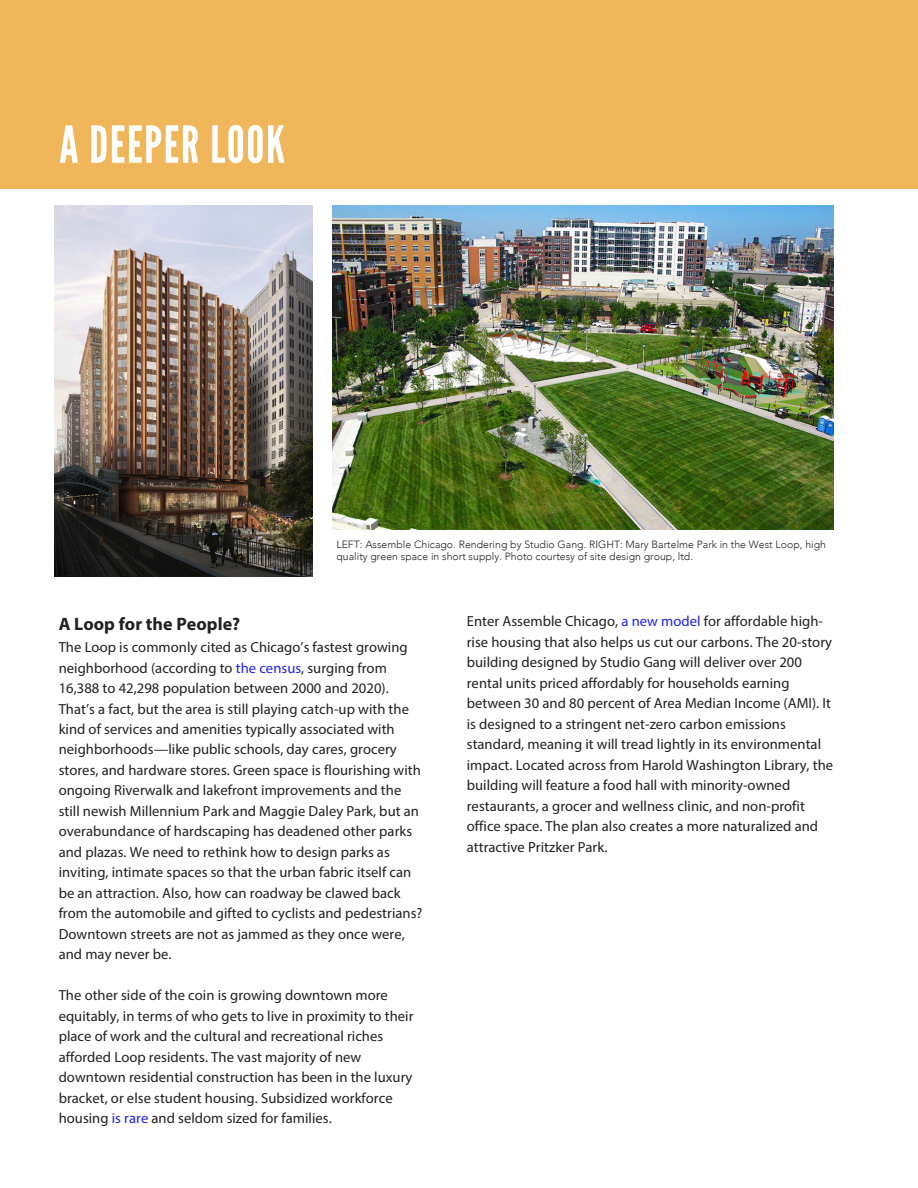
<style>
.page{position:relative;width:918px;height:1188px;background:#fff}
.page>*{position:absolute;margin:0;border:0;box-sizing:border-box;transform-origin:0 0}
.t1{font:51px "League Gothic";letter-spacing:.03em;color:#fff}
.t2{font:700 18px "Myriad Pro";color:#231f20}
.t3{font:14.7px/20.4px "Myriad Pro";letter-spacing:.005em;color:#231f20}
.t4{font:300 10.5px/12.6px "Avenir";letter-spacing:.005em;color:#231f20}
.s1{color:#231fe5}
.s2{color:#231fe6}
</style>
<div class="page">
<div style="left:0;top:0;width:918px;height:189px;background:#f0b65a"></div>
<img style="left:333px;top:206px;width:500px;height:323px">
<img style="left:55px;top:205px;width:257px;height:372px">
<p class="t1" style="left:59px;top:114px;width:227px">A DEEPER LOOK</p>
<p class="t4" style="left:336px;top:538px;width:491px">LEFT: Assemble Chicago. Rendering by Studio Gang. RIGHT: Mary Bartelme Park in the West Loop, high quality green space in short supply. Photo courtesy of site design group, ltd.</p>
<p class="t2" style="left:59px;top:612px;width:183px">A Loop for the People?</p>
<p class="t3" style="left:59px;top:637px;width:365px">The Loop is commonly cited as Chicago’s fastest growing neighborhood (according to <span class="s1">the census</span>, surging from 16,388 to 42,298 population between 2000 and 2020).<br>That’s a fact, but the area is still playing catch-up with the kind of services and amenities typically associated with neighborhoods—like public schools, day cares, grocery stores, and hardware stores. Green space is flourishing with ongoing Riverwalk and lakefront improvements and the still newish Millennium Park and Maggie Daley Park, but an overabundance of hardscaping has deadened other parks and plazas. We need to rethink how to design parks as inviting, intimate spaces so that the urban fabric itself can be an attraction. Also, how can roadway be clawed back from the automobile and gifted to cyclists and pedestrians?<br>Downtown streets are not as jammed as they once were, and may never be.</p>
<p class="t3" style="left:59px;top:985px;width:356px">The other side of the coin is growing downtown more equitably, in terms of who gets to live in proximity to their place of work and the cultural and recreational riches afforded Loop residents. The vast majority of new downtown residential construction has been in the luxury bracket, or else student housing. Subsidized workforce housing <span class="s2">is rare</span> and seldom sized for families.</p>
<p class="t3" style="left:467px;top:611px;width:368px">Enter Assemble Chicago, <span class="s2">a new model</span> for affordable high&shy;rise housing that also helps us cut our carbons. The 20-story building designed by Studio Gang will deliver over 200 rental units priced affordably for households earning between 30 and 80 percent of Area Median Income (AMI). It is designed to a stringent net-zero carbon emissions standard, meaning it will tread lightly in its environmental impact. Located across from Harold Washington Library, the building will feature a food hall with minority-owned restaurants, a grocer and wellness clinic, and non-profit office space. The plan also creates a more naturalized and attractive Pritzker Park.</p>
</div>
